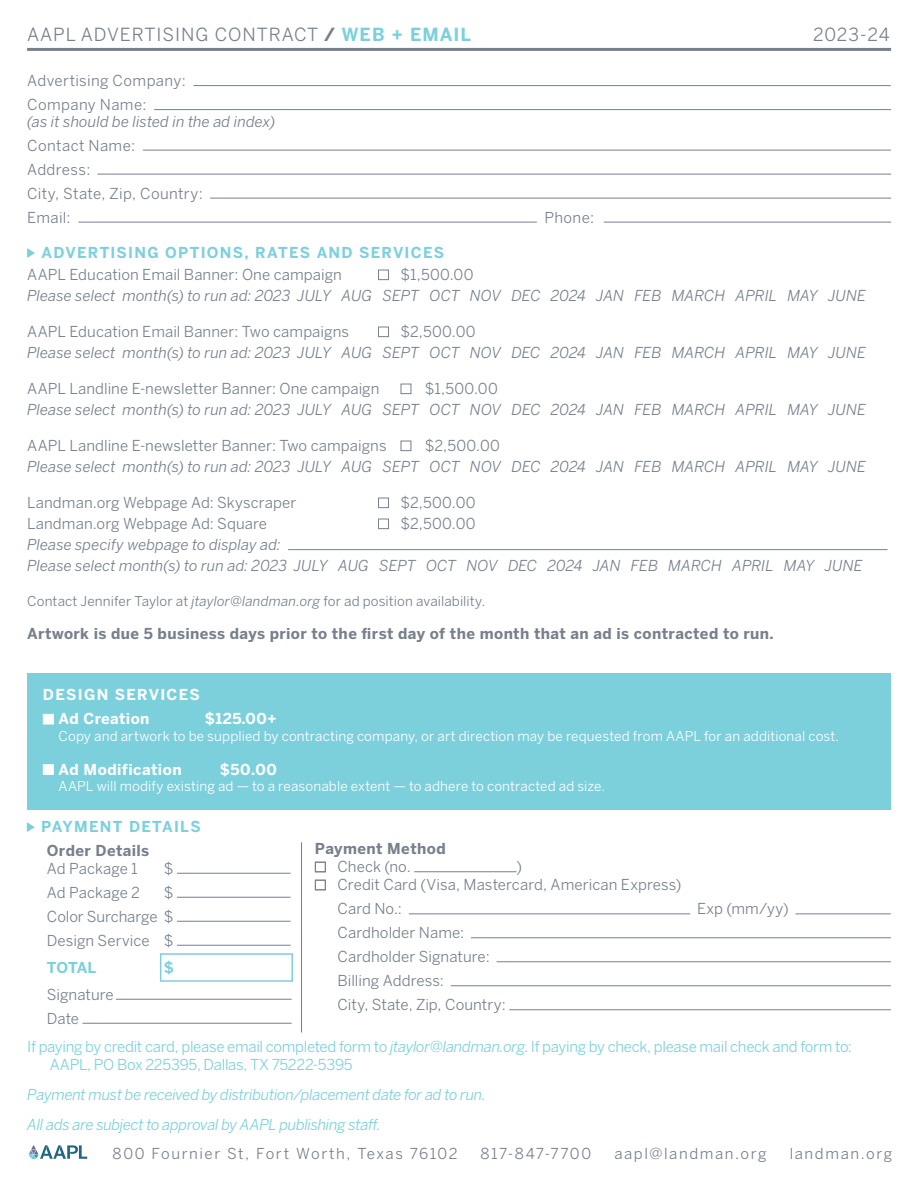
<style>
.page{position:relative;width:918px;height:1188px;background:#fff}
.page>*{position:absolute;margin:0;border:0;box-sizing:border-box;transform-origin:0 0}
.t1{font:18px "Benton Sans";letter-spacing:.055em;color:#77808c}
.t2{font:15px/24px "Benton Sans";letter-spacing:.005em;color:#77808c}
.t3{font:italic 15px/21px "Benton Sans";color:#77808c}
.t4{font:15px/18px "Benton Sans";letter-spacing:-.02em;color:#7cd0dc}
.t5{font:italic 15px/30px "Benton Sans";letter-spacing:-.025em;color:#7cd0dc}
.t6{font:700 15px "Benton Sans";letter-spacing:.025em;color:#77808c}
.t7{font:15px/24px "Benton Sans";letter-spacing:.025em;color:#77808c}
.t8{font:700 15px "Benton Sans";letter-spacing:.08em;color:#7cd0dc}
.t9{font:15px "Benton Sans";letter-spacing:.1em;color:#77808c}
.t10{font:700 15px "Benton Sans";letter-spacing:.03em;color:#fff}
.t11{font:15px "Benton Sans";letter-spacing:.105em;color:#77808c}
.t12{font:700 15px/24.8px "Benton Sans";letter-spacing:.08em;color:#fff}
.t13{font:13.5px "Benton Sans";letter-spacing:.01em;color:#fff}
.t14{font:13.5px "Benton Sans";letter-spacing:.01em;color:#77808c}
.s1{font-weight:700}
.s2{font-weight:700;color:#7cd0dc}
.s3{font-style:italic}
</style>
<div class="page">
<svg style="left:29px;top:1145px;width:58px;height:14px"></svg>
<svg style="left:27px;top:248px;width:8px;height:10px"></svg>
<div style="left:378px;top:270px;width:11px;height:10px;border:1px solid #77808c"></div>
<div style="left:378px;top:327px;width:11px;height:10px;border:1px solid #77808c"></div>
<div style="left:401px;top:384px;width:10px;height:10px;border:1px solid #77808c"></div>
<div style="left:401px;top:441px;width:10px;height:10px;border:1px solid #77808c"></div>
<div style="left:378px;top:498px;width:11px;height:10px;border:1px solid #77808c"></div>
<div style="left:378px;top:519px;width:11px;height:10px;border:1px solid #77808c"></div>
<hr style="left:288px;top:549px;width:600px;height:1px;background:#77808c">
<div style="left:27px;top:673px;width:864px;height:137px;background:#7cd0dc"></div>
<div style="left:43px;top:714px;width:11px;height:10px;background:#fff;border:1px solid #fff"></div>
<div style="left:43px;top:764px;width:11px;height:11px;background:#fff;border:1px solid #fff"></div>
<svg style="left:27px;top:822px;width:8px;height:10px"></svg>
<hr style="left:414px;top:871px;width:103px;height:1px;background:#77808c">
<hr style="left:471px;top:937px;width:420px;height:1px;background:#77808c">
<hr style="left:497px;top:961px;width:394px;height:1px;background:#77808c">
<hr style="left:451px;top:985px;width:440px;height:1px;background:#77808c">
<hr style="left:509px;top:1009px;width:382px;height:1px;background:#77808c">
<hr style="left:301px;top:842px;width:1px;height:190px;background:#77808c">
<div style="left:315px;top:862px;width:11px;height:10px;border:1px solid #77808c"></div>
<div style="left:315px;top:880px;width:11px;height:10px;border:1px solid #77808c"></div>
<hr style="left:409px;top:913px;width:281px;height:1px;background:#77808c">
<hr style="left:795px;top:913px;width:96px;height:1px;background:#77808c">
<hr style="left:27px;top:48px;width:864px;height:3px;background:#77808c">
<hr style="left:193px;top:85px;width:698px;height:1px;background:#77808c">
<hr style="left:154px;top:109px;width:737px;height:1px;background:#77808c">
<hr style="left:143px;top:150px;width:748px;height:1px;background:#77808c">
<hr style="left:98px;top:174px;width:793px;height:1px;background:#77808c">
<hr style="left:210px;top:198px;width:681px;height:1px;background:#77808c">
<hr style="left:78px;top:222px;width:459px;height:1px;background:#77808c">
<hr style="left:604px;top:222px;width:287px;height:1px;background:#77808c">
<hr style="left:177px;top:873px;width:114px;height:1px;background:#77808c">
<hr style="left:177px;top:897px;width:114px;height:1px;background:#77808c">
<hr style="left:177px;top:921px;width:114px;height:1px;background:#77808c">
<hr style="left:177px;top:945px;width:114px;height:1px;background:#77808c">
<hr style="left:116px;top:999px;width:176px;height:1px;background:#77808c">
<hr style="left:83px;top:1023px;width:209px;height:1px;background:#77808c">
<div style="left:160px;top:953px;width:133px;height:29px;border:2px solid #7cd0dc"></div>
<p class="t1" style="left:27px;top:24px;width:446px">AAPL ADVERTISING CONTRACT <span class="s1">/</span> <span class="s2">WEB + EMAIL</span></p>
<p class="t1" style="left:813px;top:24px;width:78px">2023-24</p>
<p class="t7" style="left:27px;top:69px;width:160px">Advertising Company:<br>Company Name:</p>
<p class="t3" style="left:27px;top:111px;width:250px">(as it should be listed in the ad index)</p>
<p class="t7" style="left:27px;top:133px;width:177px">Contact Name:<br>Address:<br>City, State, Zip, Country:<br>Email:</p>
<p class="t2" style="left:544px;top:205px;width:51px">Phone:</p>
<p class="t8" style="left:42px;top:243px;width:404px">ADVERTISING OPTIONS, RATES AND SERVICES</p>
<p class="t2" style="left:27px;top:263px;width:316px">AAPL Education Email Banner: One campaign</p>
<p class="t2" style="left:401px;top:263px;width:74px">$1,500.00</p>
<p class="t3" style="left:27px;top:285px;width:841px">Please select month(s) to run ad: 2023 JULY AUG SEPT OCT NOV DEC 2024 JAN FEB MARCH APRIL MAY JUNE</p>
<p class="t2" style="left:27px;top:320px;width:323px">AAPL Education Email Banner: Two campaigns</p>
<p class="t2" style="left:401px;top:320px;width:76px">$2,500.00</p>
<p class="t3" style="left:27px;top:342px;width:841px">Please select month(s) to run ad: 2023 JULY AUG SEPT OCT NOV DEC 2024 JAN FEB MARCH APRIL MAY JUNE</p>
<p class="t2" style="left:27px;top:377px;width:354px">AAPL Landline E-newsletter Banner: One campaign</p>
<p class="t2" style="left:425px;top:377px;width:74px">$1,500.00</p>
<p class="t3" style="left:27px;top:399px;width:841px">Please select month(s) to run ad: 2023 JULY AUG SEPT OCT NOV DEC 2024 JAN FEB MARCH APRIL MAY JUNE</p>
<p class="t2" style="left:27px;top:434px;width:361px">AAPL Landline E-newsletter Banner: Two campaigns</p>
<p class="t2" style="left:425px;top:434px;width:76px">$2,500.00</p>
<p class="t3" style="left:27px;top:456px;width:841px">Please select month(s) to run ad: 2023 JULY AUG SEPT OCT NOV DEC 2024 JAN FEB MARCH APRIL MAY JUNE</p>
<p class="t2" style="left:27px;top:491px;width:271px">Landman.org Webpage Ad: Skyscraper</p>
<p class="t2" style="left:401px;top:491px;width:76px">$2,500.00</p>
<p class="t2" style="left:27px;top:512px;width:241px">Landman.org Webpage Ad: Square</p>
<p class="t2" style="left:401px;top:512px;width:76px">$2,500.00</p>
<p class="t3" style="left:27px;top:534px;width:837px">Please specify webpage to display ad:<br>Please select month(s) to run ad: 2023 JULY AUG SEPT OCT NOV DEC 2024 JAN FEB MARCH APRIL MAY JUNE</p>
<p class="t14" style="left:27px;top:593px;width:460px">Contact Jennifer Taylor at <span class="s3">jtaylor@landman.org</span> for ad position availability.</p>
<p class="t6" style="left:27px;top:625px;width:748px">Artwork is due 5 business days prior to the first day of the month that an ad is contracted to run.</p>
<p class="t12" style="left:58px;top:682px;width:143px;text-indent:-16px">DESIGN SERVICES<br>Ad Creation</p>
<p class="t10" style="left:205px;top:709px;width:74px">$125.00+</p>
<p class="t13" style="left:58px;top:728px;width:782px">Copy and artwork to be supplied by contracting company, or art direction may be requested from AAPL for an additional cost.</p>
<p class="t10" style="left:58px;top:760px;width:125px">Ad Modification</p>
<p class="t10" style="left:220px;top:760px;width:59px">$50.00</p>
<p class="t13" style="left:58px;top:778px;width:548px">AAPL will modify existing ad — to a reasonable extent — to adhere to contracted ad size.</p>
<p class="t8" style="left:41px;top:817px;width:161px">PAYMENT DETAILS</p>
<p class="t6" style="left:47px;top:841px;width:104px">Order Details</p>
<p class="t2" style="left:47px;top:856px;width:92px">Ad Package 1</p>
<p class="t2" style="left:164px;top:856px;width:11px">$</p>
<p class="t2" style="left:47px;top:880px;width:95px">Ad Package 2</p>
<p class="t2" style="left:47px;top:880px;width:128px;text-align:justify;text-indent:117px">$ Color Surcharge $ Design Service $</p>
<p class="t8" style="left:47px;top:958px;width:51px">TOTAL</p>
<p class="t8" style="left:164px;top:958px;width:12px">$</p>
<p class="t2" style="left:47px;top:982px;width:69px">Signature<br>Date</p>
<p class="t6" style="left:315px;top:839px;width:132px">Payment Method</p>
<p class="t2" style="left:337px;top:855px;width:75px">Check (no.</p>
<p class="t2" style="left:337px;top:858px;width:345px;line-height:18px;text-indent:179px">)<br>Credit Card (Visa, Mastercard, American Express)</p>
<p class="t2" style="left:337px;top:897px;width:66px">Card No.:</p>
<p class="t2" style="left:697px;top:897px;width:93px">Exp (mm/yy)</p>
<p class="t2" style="left:337px;top:921px;width:170px">Cardholder Name:<br>Cardholder Signature:<br>Billing Address:<br>City, State, Zip, Country:</p>
<p class="t4" style="left:50px;top:1038px;width:804px;text-indent:-23px">If paying by credit card, please email completed form to <span class="s3">jtaylor@landman.org</span>. If paying by check, please mail check and form to:<br>AAPL, PO Box 225395, Dallas, TX 75222-5395</p>
<p class="t5" style="left:27px;top:1080px;width:460px">Payment must be received by distribution/placement date for ad to run.<br>All ads are subject to approval by AAPL publishing staff.</p>
<p class="t9" style="left:113px;top:1144px;width:346px">800 Fournier St, Fort Worth, Texas 76102</p>
<p class="t9" style="left:481px;top:1144px;width:112px">817-847-7700</p>
<p class="t11" style="left:614px;top:1144px;width:154px">aapl@landman.org</p>
<p class="t11" style="left:790px;top:1144px;width:104px">landman.org</p>
</div>
